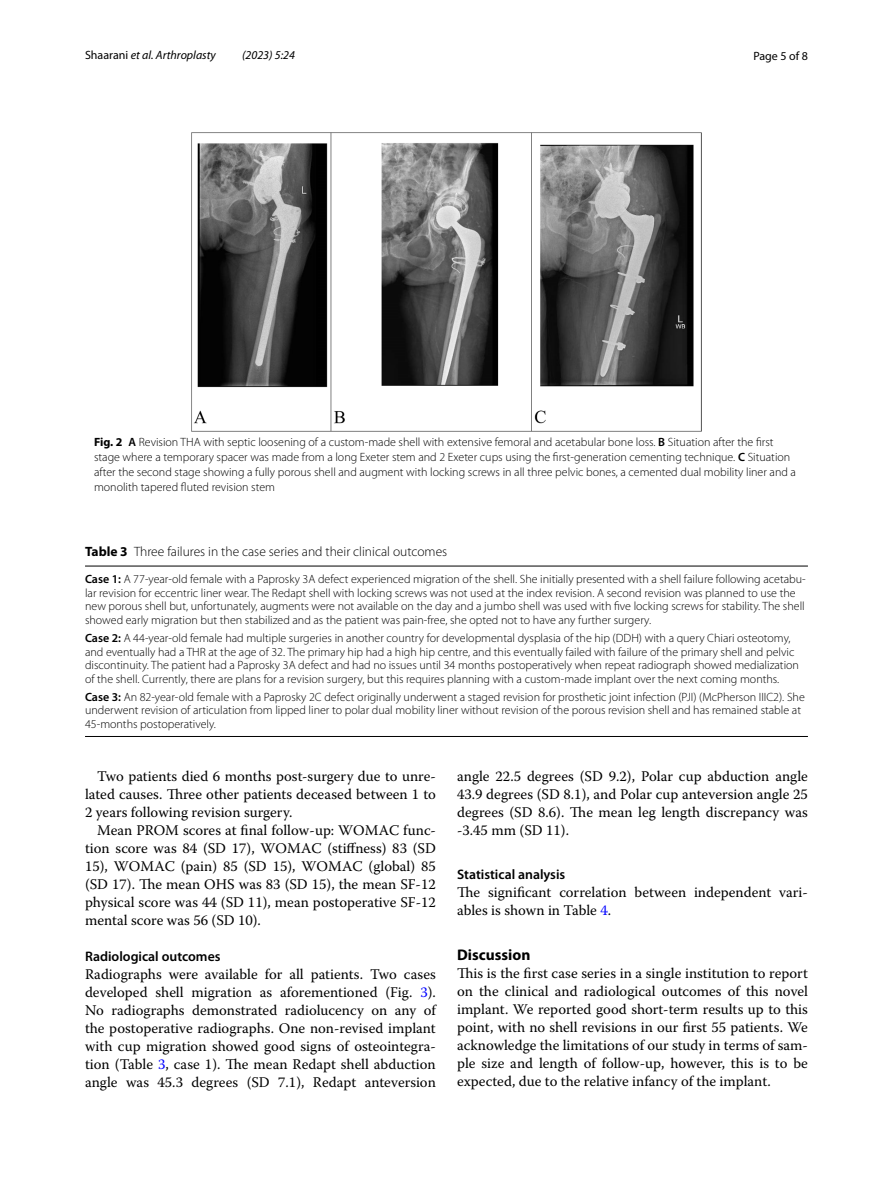
<style>
.page{position:relative;width:893px;height:1187px;background:#fff}
.page>*{position:absolute;margin:0;border:0;box-sizing:border-box;transform-origin:0 0}
.t1{font:700 15.45px "Myriad Pro";color:#000}
.t2{font:14.7px/18px "Warnock Pro";color:#000;text-align:justify}
.t3{font:600 13.8px "Myriad Pro";color:#000}
.t4{font:300 13.5px "Myriad Pro";color:#000}
.t5{font:300 12px/13.5px "Myriad Pro";color:#000}
.t6{font:italic 12px "Myriad Pro";color:#000}
.t7{font:12px "Myriad Pro";color:#000}
.s1{font-style:normal}
.s2{font-weight:700}
.s3{font-weight:600}
.s4{color:#00f}
</style>
<div class="page">
<img style="left:191px;top:133px;width:511px;height:298px">
<hr style="left:85px;top:565px;width:723px;height:1px;background:#000">
<hr style="left:85px;top:736px;width:723px;height:1px;background:#000">
<p class="t6" style="left:85px;top:48px;width:132px"><span class="s1">Shaarani</span> et al. Arthroplasty</p>
<p class="t6" style="left:242px;top:48px;width:54px">(2023) 5:24</p>
<p class="t7" style="left:753px;top:48px;width:56px">Page 5 of 8</p>
<p class="t5" style="left:94px;top:435px;width:703px;line-height:15px"><span class="s2">Fig. 2</span> <span class="s3">A</span> Revision THA with septic loosening of a custom-made shell with extensive femoral and acetabular bone loss. <span class="s3">B</span> Situation after the first stage where a temporary spacer was made from a long Exeter stem and 2 Exeter cups using the first-generation cementing technique. <span class="s3">C</span> Situation after the second stage showing a fully porous shell and augment with locking screws in all three pelvic bones, a cemented dual mobility liner and a monolith tapered fluted revision stem</p>
<p class="t4" style="left:85px;top:544px;width:364px"><span class="s2">Table 3</span> Three failures in the case series and their clinical outcomes</p>
<p class="t5" style="left:85px;top:573px;width:722px"><span class="s3">Case 1:</span> A 77-year-old female with a Paprosky 3A defect experienced migration of the shell. She initially presented with a shell failure following acetabu&shy;lar revision for eccentric liner wear. The Redapt shell with locking screws was not used at the index revision. A second revision was planned to use the new porous shell but, unfortunately, augments were not available on the day and a jumbo shell was used with five locking screws for stability. The shell showed early migration but then stabilized and as the patient was pain-free, she opted not to have any further surgery.</p>
<p class="t5" style="left:85px;top:631px;width:715px"><span class="s3">Case 2:</span> A 44-year-old female had multiple surgeries in another country for developmental dysplasia of the hip (DDH) with a query Chiari osteotomy, and eventually had a THR at the age of 32. The primary hip had a high hip centre, and this eventually failed with failure of the primary shell and pelvic discontinuity. The patient had a Paprosky 3A defect and had no issues until 34 months postoperatively when repeat radiograph showed medialization of the shell. Currently, there are plans for a revision surgery, but this requires planning with a custom-made implant over the next coming months.</p>
<p class="t5" style="left:85px;top:690px;width:721px"><span class="s3">Case 3:</span> An 82-year-old female with a Paprosky 2C defect originally underwent a staged revision for prosthetic joint infection (PJI) (McPherson IIIC2). She underwent revision of articulation from lipped liner to polar dual mobility liner without revision of the porous revision shell and has remained stable at<br>45-months postoperatively.</p>
<p class="t2" style="left:85px;top:766px;width:352px;text-indent:12px">Two patients died 6 months post-surgery due to unre&shy;lated causes. Three other patients deceased between 1 to 2 years following revision surgery.</p>
<p class="t2" style="left:85px;top:820px;width:352px;text-indent:12px">Mean PROM scores at final follow-up: WOMAC func&shy;tion score was 84 (SD 17), WOMAC (stiffness) 83 (SD 15), WOMAC (pain) 85 (SD 15), WOMAC (global) 85 (SD 17). The mean OHS was 83 (SD 15), the mean SF-12 physical score was 44 (SD 11), mean postoperative SF-12 mental score was 56 (SD 10).</p>
<p class="t3" style="left:85px;top:947px;width:137px">Radiological outcomes</p>
<p class="t2" style="left:85px;top:964px;width:352px">Radiographs were available for all patients. Two cases developed shell migration as aforementioned (Fig. <span class="s4">3</span>).<br>No radiographs demonstrated radiolucency on any of the postoperative radiographs. One non-revised implant with cup migration showed good signs of osteointegra&shy;tion (Table <span class="s4">3</span>, case 1). The mean Redapt shell abduction angle was 45.3 degrees (SD 7.1), Redapt anteversion</p>
<p class="t2" style="left:457px;top:766px;width:352px">angle 22.5 degrees (SD 9.2), Polar cup abduction angle 43.9 degrees (SD 8.1), and Polar cup anteversion angle 25 degrees (SD 8.6). The mean leg length discrepancy was -3.45 mm (SD 11).</p>
<p class="t3" style="left:457px;top:866px;width:110px">Statistical analysis</p>
<p class="t2" style="left:457px;top:883px;width:352px">The significant correlation between independent vari&shy;ables is shown in Table <span class="s4">4</span>.</p>
<p class="t1" style="left:457px;top:944px;width:75px">Discussion</p>
<p class="t2" style="left:457px;top:964px;width:352px">This is the first case series in a single institution to report on the clinical and radiological outcomes of this novel implant. We reported good short-term results up to this point, with no shell revisions in our first 55 patients. We acknowledge the limitations of our study in terms of sam&shy;ple size and length of follow-up, however, this is to be expected, due to the relative infancy of the implant.</p>
</div>
